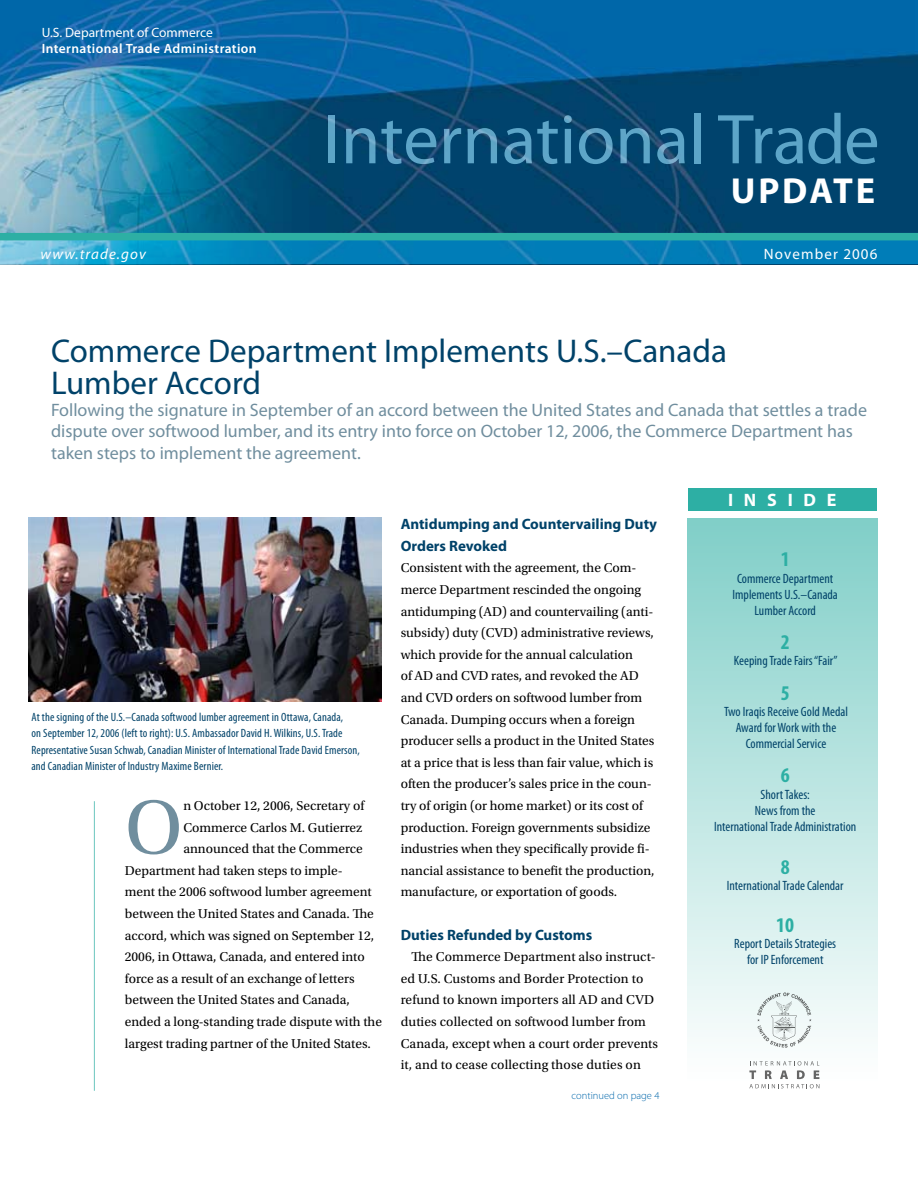
<style>
.page{position:relative;width:918px;height:1188px;background:#fff}
.page>*{position:absolute;margin:0;border:0;box-sizing:border-box;transform-origin:0 0}
.t1{font:79.65px "Utopia Std";color:#708e9e}
.t2{font:71.1px "Myriad Pro";color:#75a6c6}
.t3{font:700 36.3px "Myriad Pro";letter-spacing:.075em;color:#fff}
.t4{font:33px/31.5px "Myriad Pro";color:#004269}
.t5{font:700 condensed 21px "Myriad Pro";color:#2dafa4}
.t6{font:18px/21.6px "Myriad Pro";color:#708e9e}
.t7{font:700 18px "Myriad Pro";letter-spacing:.6em;color:#fff}
.t8{font:700 15px/21.6px "Myriad Pro";color:#004269}
.t9{font:italic 15px "Myriad Pro";letter-spacing:.075em;color:#fff}
.t10{font:15px "Myriad Pro";letter-spacing:.075em;color:#fff}
.t11{font:13.5px/21.6px "Utopia Std";color:#000}
.t12{font:condensed 13.5px/16.2px "Myriad Pro";color:#004269;text-align:center}
.t13{font:600 13.5px "Myriad Pro";letter-spacing:.03em;color:#fff}
.t14{font:13.5px "Myriad Pro";color:#fff}
.t15{font:condensed 12px/16.5px "Myriad Pro";letter-spacing:.01em;color:#004269}
.t16{font:300 10.5px "Myriad Pro";color:#0067ab}
</style>
<div class="page">
<img style="left:0;top:0;width:918px;height:233px">
<div style="left:688px;top:518px;width:189px;height:590px;background:linear-gradient(to bottom,#80cec8,#fff)"></div>
<svg style="left:757px;top:992px;width:55px;height:56px"></svg>
<svg style="left:749px;top:1061px;width:70px;height:27px"></svg>
<div style="left:688px;top:488px;width:189px;height:23px;background:#2dafa4"></div>
<hr style="left:94px;top:801px;width:1px;height:290px;background:#6cc7bf">
<img style="left:29px;top:518px;width:352px;height:183px">
<svg style="left:0;top:240px;width:918px;height:24px;background:#0e89be"></svg>
<div style="left:0;top:233px;width:918px;height:7px;background:#2dafa4"></div>
<p class="t14" style="left:42px;top:24px;width:173px">U.S. Department of Commerce</p>
<p class="t13" style="left:42px;top:40px;width:216px">International Trade Administration</p>
<p class="t9" style="left:40px;top:244px;width:107px">www.trade.gov</p>
<h2 class="t2" style="left:323px;top:96px;width:558px">International Trade</h2>
<h3 class="t3" style="left:731px;top:167px;width:146px">UPDATE</h3>
<p class="t10" style="left:764px;top:244px;width:115px">November 2006</p>
<h3 class="t4" style="left:51px;top:335px;width:678px">Commerce Department Implements U.S.–Canada<br>Lumber Accord</h3>
<p class="t6" style="left:51px;top:398px;width:818px">Following the signature in September of an accord between the United States and Canada that settles a trade dispute over softwood lumber, and its entry into force on October 12, 2006, the Commerce Department has taken steps to implement the agreement.</p>
<p class="t15" style="left:32px;top:709px;width:330px">At the signing of the U.S.–Canada softwood lumber agreement in Ottawa, Canada,<br>on September 12, 2006 (left to right): U.S. Ambassador David H. Wilkins, U.S. Trade Representative Susan Schwab, Canadian Minister of International Trade David Emerson, and Canadian Minister of Industry Maxime Bernier.</p>
<h1 class="t1" style="left:125px;top:784px;width:59px">O</h1>
<p class="t11" style="left:183px;top:795px;width:182px">n October 12, 2006, Secretary of</p>
<p class="t11" style="left:183px;top:817px;width:180px">Commerce Carlos M. Gutierrez</p>
<p class="t11" style="left:183px;top:838px;width:181px">announced that the Commerce</p>
<p class="t11" style="left:125px;top:860px;width:219px">Department had taken steps to imple-</p>
<p class="t11" style="left:125px;top:881px;width:248px">ment the 2006 softwood lumber agreement</p>
<p class="t11" style="left:125px;top:903px;width:251px">between the United States and Canada. The</p>
<p class="t11" style="left:125px;top:925px;width:251px">accord, which was signed on September 12,</p>
<p class="t11" style="left:125px;top:946px;width:241px">2006, in Ottawa, Canada, and entered into</p>
<p class="t11" style="left:125px;top:968px;width:231px">force as a result of an exchange of letters</p>
<p class="t11" style="left:125px;top:989px;width:227px">between the United States and Canada,</p>
<p class="t11" style="left:125px;top:1011px;width:259px">ended a long-standing trade dispute with the</p>
<p class="t11" style="left:125px;top:1033px;width:247px">largest trading partner of the United States.</p>
<p class="t8" style="left:401px;top:513px;width:258px">Antidumping and Countervailing Duty<br>Orders Revoked</p>
<p class="t11" style="left:401px;top:557px;width:255px">Consistent with the agreement, the Com&shy;merce Department rescinded the ongoing antidumping (AD) and countervailing (anti&shy;subsidy) duty (CVD) administrative reviews, which provide for the annual calculation<br>of AD and CVD rates, and revoked the AD and CVD orders on softwood lumber from Canada. Dumping occurs when a foreign producer sells a product in the United States at a price that is less than fair value, which is often the producer’s sales price in the coun&shy;try of origin (or home market) or its cost of production. Foreign governments subsidize industries when they specifically provide fi&shy;nancial assistance to benefit the production, manufacture, or exportation of goods.</p>
<p class="t8" style="left:401px;top:923px;width:193px">Duties Refunded by Customs</p>
<p class="t11" style="left:401px;top:946px;width:259px;text-indent:11px">The Commerce Department also instruct&shy;ed U.S. Customs and Border Protection to refund to known importers all AD and CVD duties collected on softwood lumber from Canada, except when a court order prevents it, and to cease collecting those duties on</p>
<p class="t16" style="left:572px;top:1089px;width:89px">continued on page 4</p>
<h3 class="t7" style="left:728px;top:488px;width:110px">INSIDE</h3>
<h3 class="t5" style="left:781px;top:546px;width:10px">1</h3>
<p class="t12" style="left:733px;top:570px;width:107px">Commerce Department<br>Implements U.S.–Canada<br>Lumber Accord</p>
<h3 class="t5" style="left:781px;top:629px;width:10px">2</h3>
<p class="t12" style="left:734px;top:653px;width:105px">Keeping Trade Fairs “Fair”</p>
<h3 class="t5" style="left:781px;top:679px;width:10px">5</h3>
<p class="t12" style="left:724px;top:703px;width:125px">Two Iraqis Receive Gold Medal<br>Award for Work with the<br>Commercial Service</p>
<h3 class="t5" style="left:781px;top:762px;width:10px">6</h3>
<p class="t12" style="left:714px;top:786px;width:144px">Short Takes:<br>News from the<br>International Trade Administration</p>
<h3 class="t5" style="left:781px;top:854px;width:10px">8</h3>
<p class="t12" style="left:727px;top:878px;width:118px">International Trade Calendar</p>
<h3 class="t5" style="left:776px;top:912px;width:19px">10</h3>
<p class="t12" style="left:734px;top:935px;width:103px">Report Details Strategies for IP Enforcement</p>
</div>
